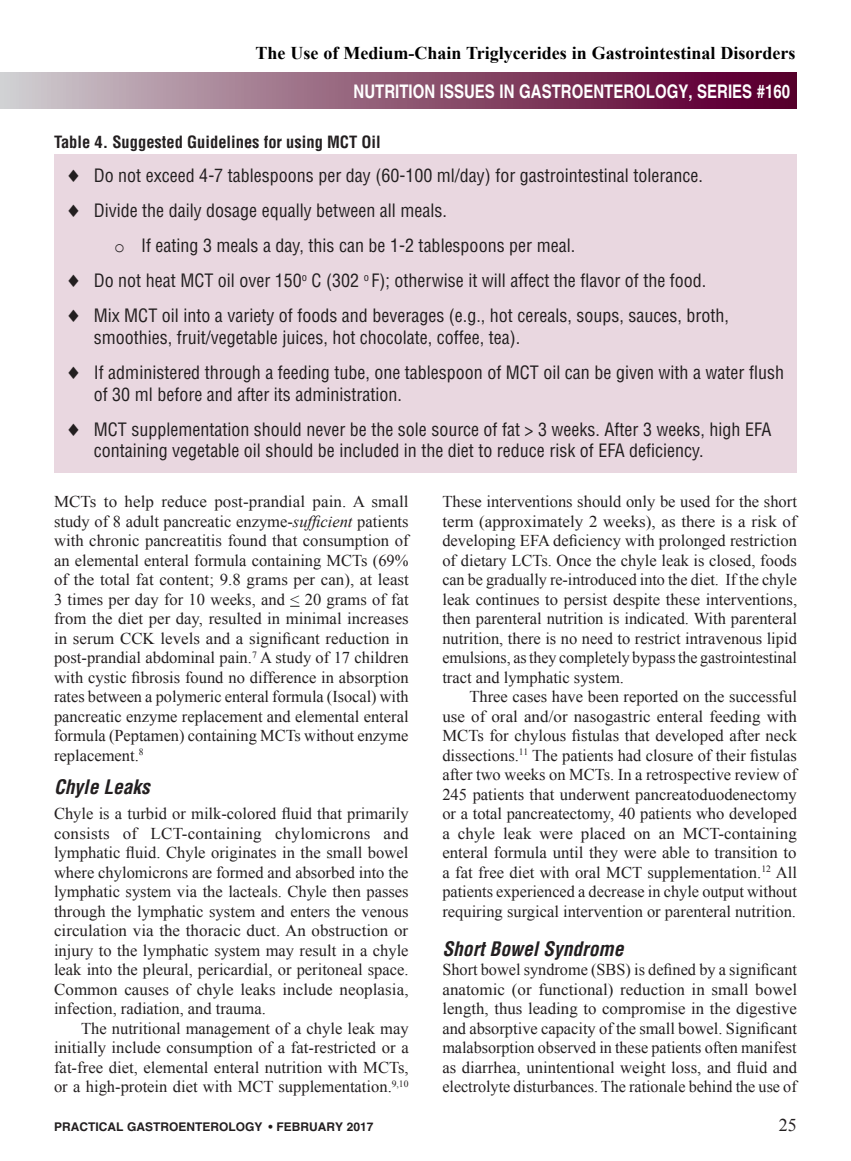
<style>
.page{position:relative;width:851px;height:1161px;background:#fff}
.page>*{position:absolute;margin:0;border:0;box-sizing:border-box;transform-origin:0 0}
.A_Subhead_Italics{font:italic 700 condensed 19.5px "Helvetica";color:#231f20}
.t1{font:700 18.75px "Helvetica";color:#fff;scale:.8 1}
.t2{font:condensed 18px/21.6px "Helvetica";color:#231f20}
.t3{font:700 18px "Times New Roman";color:#000}
.A_Bottom_Title_Page{font:18px "Times New Roman";color:#231f20}
.A_Body_Copy{font:16.5px/19.5px "Times New Roman";color:#231f20;text-align:justify}
.A_Body_Copy-1st_P{font:16.5px/19.5px "Times New Roman";color:#231f20;text-align:justify}
.A_table_header{font:700 condensed 16.5px "Helvetica";color:#231f20}
.A_Bottom_Title_Page-2{font:700 12px "Helvetica";color:#231f20}
.s1{font-family:"Courier New";font-stretch:normal}
.s2{font-style:italic}
</style>
<div class="page">
<div style="left:0;top:73px;width:796px;height:36px;background:linear-gradient(to right,#cec9cc,#550025)"></div>
<div style="left:54px;top:154px;width:742px;height:318px;background:#e9d7e0"></div>
<p class="t3" style="left:255px;top:40px;width:541px">The Use of Medium-Chain Triglycerides in Gastrointestinal Disorders</p>
<p class="t1" style="left:353px;top:79px;width:547px">NUTRITION ISSUES IN GASTROENTEROLOGY, SERIES #160</p>
<p class="A_table_header" style="left:54px;top:132px;width:328px">Table 4. Suggested Guidelines for using MCT Oil</p>
<p class="t2" style="left:67px;top:165px;width:637px">◻ Do not exceed 4-7 tablespoons per day (60-100 ml/day) for gastrointestinal tolerance.</p>
<p class="t2" style="left:67px;top:200px;width:381px">◻ Divide the daily dosage equally between all meals.</p>
<p class="t2" style="left:114px;top:235px;width:462px"><span class="s1">o</span> If eating 3 meals a day, this can be 1-2 tablespoons per meal.</p>
<p class="t2" style="left:67px;top:270px;width:641px">◻ Do not heat MCT oil over 150<sup>o</sup> C (302 <sup>o</sup> F); otherwise it will affect the flavor of the food.</p>
<p class="t2" style="left:94px;top:305px;width:636px;text-indent:-27px">◻ Mix MCT oil into a variety of foods and beverages (e.g., hot cereals, soups, sauces, broth, smoothies, fruit/vegetable juices, hot chocolate, coffee, tea).</p>
<p class="t2" style="left:94px;top:362px;width:691px;text-indent:-27px">◻ If administered through a feeding tube, one tablespoon of MCT oil can be given with a water flush of 30 ml before and after its administration.</p>
<p class="t2" style="left:94px;top:418px;width:679px;text-indent:-27px">◻ MCT supplementation should never be the sole source of fat &gt; 3 weeks. After 3 weeks, high EFA containing vegetable oil should be included in the diet to reduce risk of EFA deficiency.</p>
<p class="A_Body_Copy" style="left:54px;top:491px;width:356px">MCTs to help reduce post-prandial pain. A small study of 8 adult pancreatic enzyme-<span class="s2">sufficient</span> patients with chronic pancreatitis found that consumption of an elemental enteral formula containing MCTs (69% of the total fat content; 9.8 grams per can), at least 3 times per day for 10 weeks, and &lt; 20 grams of fat from the diet per day, resulted in minimal increases in serum CCK levels and a significant reduction in post-prandial abdominal pain.<sup>7</sup> A study of 17 children with cystic fibrosis found no difference in absorption rates between a polymeric enteral formula (Isocal) with pancreatic enzyme replacement and elemental enteral formula (Peptamen) containing MCTs without enzyme replacement.<sup>8</sup></p>
<p class="A_Subhead_Italics" style="left:54px;top:774px;width:97px">Chyle Leaks</p>
<p class="A_Body_Copy-1st_P" style="left:54px;top:803px;width:356px">Chyle is a turbid or milk-colored fluid that primarily consists of LCT-containing chylomicrons and lymphatic fluid. Chyle originates in the small bowel where chylomicrons are formed and absorbed into the lymphatic system via the lacteals. Chyle then passes through the lymphatic system and enters the venous circulation via the thoracic duct. An obstruction or injury to the lymphatic system may result in a chyle leak into the pleural, pericardial, or peritoneal space.<br>Common causes of chyle leaks include neoplasia, infection, radiation, and trauma.</p>
<p class="A_Body_Copy" style="left:54px;top:1018px;width:356px;text-indent:27px">The nutritional management of a chyle leak may initially include consumption of a fat-restricted or a fat-free diet, elemental enteral nutrition with MCTs, or a high-protein diet with MCT supplementation.<sup>9,10</sup></p>
<p class="A_Body_Copy" style="left:442px;top:491px;width:356px">These interventions should only be used for the short term (approximately 2 weeks), as there is a risk of developing EFA deficiency with prolonged restriction of dietary LCTs. Once the chyle leak is closed, foods can be gradually re-introduced into the diet. If the chyle leak continues to persist despite these interventions, then parenteral nutrition is indicated. With parenteral nutrition, there is no need to restrict intravenous lipid emulsions, as they completely bypass the gastrointestinal tract and lymphatic system.</p>
<p class="A_Body_Copy" style="left:442px;top:686px;width:356px;text-indent:27px">Three cases have been reported on the successful use of oral and/or nasogastric enteral feeding with MCTs for chylous fistulas that developed after neck dissections.<sup>11</sup> The patients had closure of their fistulas after two weeks on MCTs. In a retrospective review of 245 patients that underwent pancreatoduodenectomy or a total pancreatectomy, 40 patients who developed a chyle leak were placed on an MCT-containing enteral formula until they were able to transition to a fat free diet with oral MCT supplementation.<sup>12</sup> All patients experienced a decrease in chyle output without requiring surgical intervention or parenteral nutrition.</p>
<p class="A_Subhead_Italics" style="left:442px;top:936px;width:182px">Short Bowel Syndrome</p>
<p class="A_Body_Copy-1st_P" style="left:442px;top:959px;width:356px">Short bowel syndrome (SBS) is defined by a significant anatomic (or functional) reduction in small bowel length, thus leading to compromise in the digestive and absorptive capacity of the small bowel. Significant malabsorption observed in these patients often manifest as diarrhea, unintentional weight loss, and fluid and electrolyte disturbances. The rationale behind the use of</p>
<p class="A_Bottom_Title_Page-2" style="left:54px;top:1119px;width:321px">PRACTICAL GASTROENTEROLOGY • FEBRUARY 2017</p>
<p class="A_Bottom_Title_Page" style="left:778px;top:1113px;width:19px">25</p>
</div>
